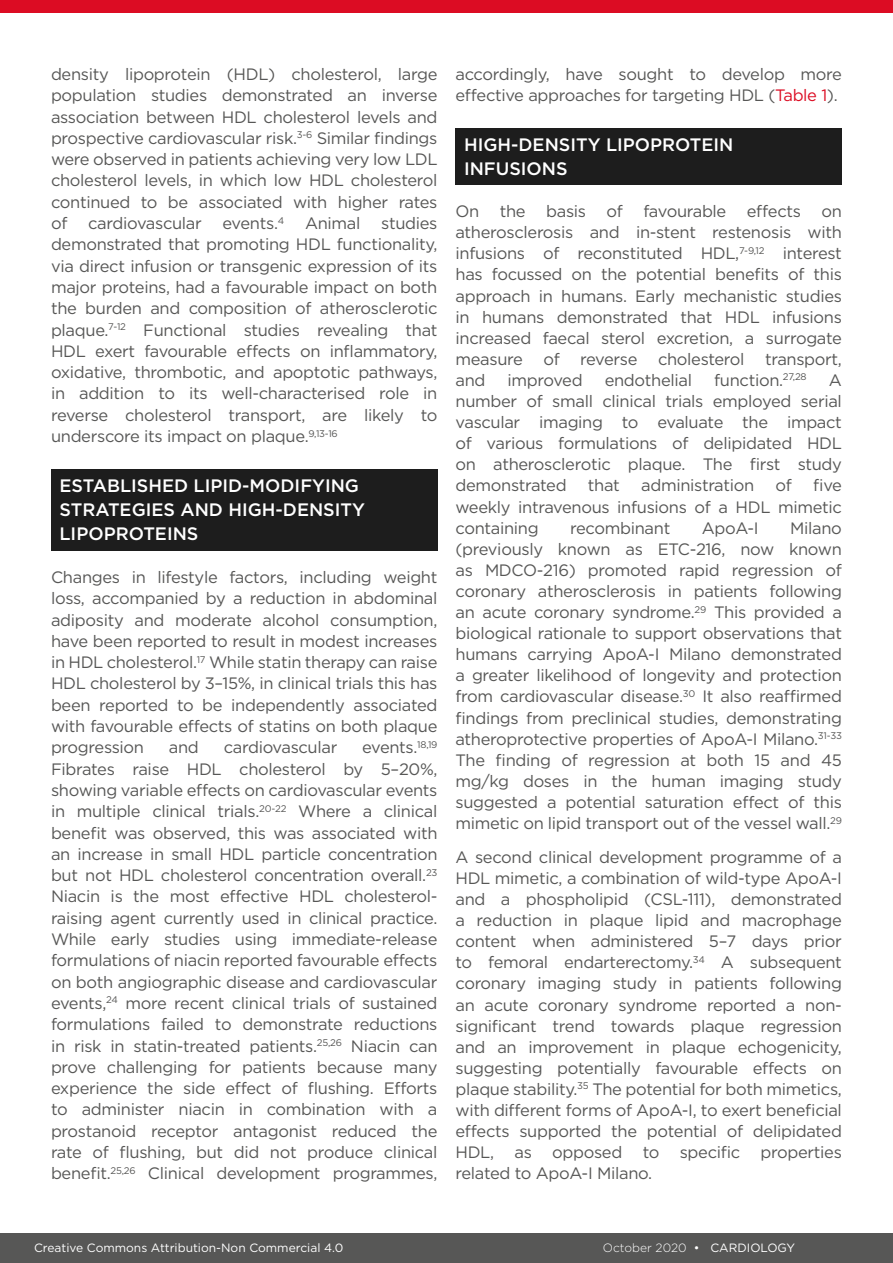
<style>
.page{position:relative;width:893px;height:1263px;background:#fff}
.page>*{position:absolute;margin:0;border:0;box-sizing:border-box;transform-origin:0 0}
.H1__Heading_1{font:500 18px/24.3px "Gotham";color:#fff}
.Body_Text{font:16.5px/21.3px "Gotham";letter-spacing:-.02em;color:#575756;text-align:justify}
.t1{font:12px "Gotham";color:#fff}
.t2{font:300 12px "Gotham";color:#fff}
.s1{color:#dc0c23}
.s2{font-weight:400}
</style>
<div class="page">
<div style="left:0;top:0;width:893px;height:13px;background:#dc0c23"></div>
<div style="left:0;top:1233px;width:893px;height:30px;background:#575756"></div>
<div style="left:51px;top:469px;width:386px;height:81px;background:#1d1d1d"></div>
<div style="left:455px;top:128px;width:387px;height:57px;background:#1d1d1d"></div>
<p class="Body_Text" style="left:51px;top:63px;width:388px">density lipoprotein (HDL) cholesterol, large population studies demonstrated an inverse association between HDL cholesterol levels and prospective cardiovascular risk.<sup>3-6</sup> Similar findings were observed in patients achieving very low LDL cholesterol levels, in which low HDL cholesterol continued to be associated with higher rates of</p>
<p class="Body_Text" style="left:88px;top:212px;width:115px">cardiovascular</p>
<p class="Body_Text" style="left:223px;top:212px;width:63px">events.<sup>4</sup></p>
<p class="Body_Text" style="left:305px;top:212px;width:57px">Animal</p>
<p class="Body_Text" style="left:51px;top:212px;width:388px;text-indent:330px">studies demonstrated that promoting HDL functionality, via direct infusion or transgenic expression of its major proteins, had a favourable impact on both the burden and composition of atherosclerotic plaque.<sup>7-12</sup> Functional studies revealing that HDL exert favourable effects on inflammatory, oxidative, thrombotic, and apoptotic pathways, in addition to its well-characterised role in reverse cholesterol transport, are likely to underscore its impact on plaque.<sup>9,13-16</sup></p>
<p class="H1__Heading_1" style="left:60px;top:473px;width:307px">ESTABLISHED LIPID-MODIFYING<br>STRATEGIES AND HIGH-DENSITY<br>LIPOPROTEINS</p>
<p class="Body_Text" style="left:51px;top:566px;width:388px">Changes in lifestyle factors, including weight loss, accompanied by a reduction in abdominal adiposity and moderate alcohol consumption, have been reported to result in modest increases in HDL cholesterol.<sup>17</sup> While statin therapy can raise HDL cholesterol by 3–15%, in clinical trials this has been reported to be independently associated with favourable effects of statins on both plaque progression</p>
<p class="Body_Text" style="left:51px;top:736px;width:388px;text-indent:311px">events.<sup>18,19<br></sup>Fibrates raise HDL cholesterol by 5–20%, showing variable effects on cardiovascular events in multiple clinical trials.<sup>20-22</sup> Where a clinical benefit was observed, this was associated with an increase in small HDL particle concentration but not HDL cholesterol concentration overall.<sup>23<br></sup>Niacin is the most effective HDL cholesterol&shy;raising agent currently used in clinical practice.<br>While early studies using immediate-release formulations of niacin reported favourable effects on both angiographic disease and cardiovascular events,<sup>24</sup> more recent clinical trials of sustained formulations failed to demonstrate reductions in risk in statin-treated patients.<sup>25,26</sup> Niacin can prove challenging for patients because many experience the side effect of flushing. Efforts to administer niacin in combination with a prostanoid receptor antagonist reduced the rate of flushing, but did not produce clinical benefit.<sup>25,26</sup> Clinical development programmes,</p>
<p class="Body_Text" style="left:169px;top:736px;width:32px">and</p>
<p class="Body_Text" style="left:224px;top:736px;width:115px">cardiovascular</p>
<p class="Body_Text" style="left:455px;top:63px;width:388px">accordingly, have sought to develop more effective approaches for targeting HDL (<span class="s1">Table 1</span>).</p>
<p class="H1__Heading_1" style="left:464px;top:132px;width:271px">HIGH-DENSITY LIPOPROTEIN<br>INFUSIONS</p>
<p class="Body_Text" style="left:455px;top:200px;width:388px">On the basis of favourable effects on atherosclerosis and in-stent restenosis with infusions of reconstituted HDL,<sup>7-9,12</sup> interest has focussed on the potential benefits of this approach in humans. Early mechanistic studies in humans demonstrated that HDL infusions increased faecal sterol excretion, a surrogate measure of reverse cholesterol transport, and</p>
<p class="Body_Text" style="left:508px;top:369px;width:77px">improved</p>
<p class="Body_Text" style="left:605px;top:369px;width:89px">endothelial</p>
<p class="Body_Text" style="left:714px;top:369px;width:94px">function.<sup>27,28</sup></p>
<p class="Body_Text" style="left:455px;top:369px;width:388px;text-indent:373px">A number of small clinical trials employed serial vascular imaging to evaluate the impact of various formulations of delipidated HDL on atherosclerotic plaque. The first study demonstrated</p>
<p class="Body_Text" style="left:455px;top:475px;width:388px;text-indent:358px">five weekly intravenous infusions of a HDL mimetic containing</p>
<p class="Body_Text" style="left:588px;top:475px;width:33px">that</p>
<p class="Body_Text" style="left:641px;top:475px;width:114px">administration</p>
<p class="Body_Text" style="left:775px;top:475px;width:18px">of</p>
<p class="Body_Text" style="left:455px;top:517px;width:388px;text-indent:335px">Milano (previously known as ETC-216, now known as MDCO-216) promoted rapid regression of coronary atherosclerosis in patients following an acute coronary syndrome.<sup>29</sup> This provided a biological rationale to support observations that humans carrying ApoA-I Milano demonstrated a greater likelihood of longevity and protection from cardiovascular disease.<sup>30</sup> It also reaffirmed findings from preclinical studies, demonstrating atheroprotective properties of ApoA-I Milano.<sup>31-33<br></sup>The finding of regression at both 15 and 45 mg/kg doses in the human imaging study suggested a potential saturation effect of this mimetic on lipid transport out of the vessel wall.<sup>29</sup></p>
<p class="Body_Text" style="left:455px;top:846px;width:388px">A second clinical development programme of a HDL mimetic, a combination of wild-type ApoA-I and a phospholipid (CSL-111), demonstrated a reduction in plaque lipid and macrophage content when administered 5–7 days prior to femoral endarterectomy.<sup>34</sup> A subsequent coronary imaging study in patients following an acute coronary syndrome reported a non&shy;significant trend towards plaque regression and an improvement in plaque echogenicity, suggesting potentially favourable effects on plaque stability.<sup>35</sup> The potential for both mimetics, with different forms of ApoA-I, to exert beneficial effects supported the potential of delipidated HDL, as opposed to specific properties related to ApoA-I Milano.</p>
<p class="Body_Text" style="left:570px;top:517px;width:102px">recombinant</p>
<p class="Body_Text" style="left:702px;top:517px;width:58px">ApoA-I</p>
<p class="t1" style="left:34px;top:1240px;width:311px">Creative Commons Attribution-Non Commercial 4.0</p>
<p class="t2" style="left:603px;top:1240px;width:194px">October 2020 <span class="s2">• CARDIOLOGY</span></p>
</div>
